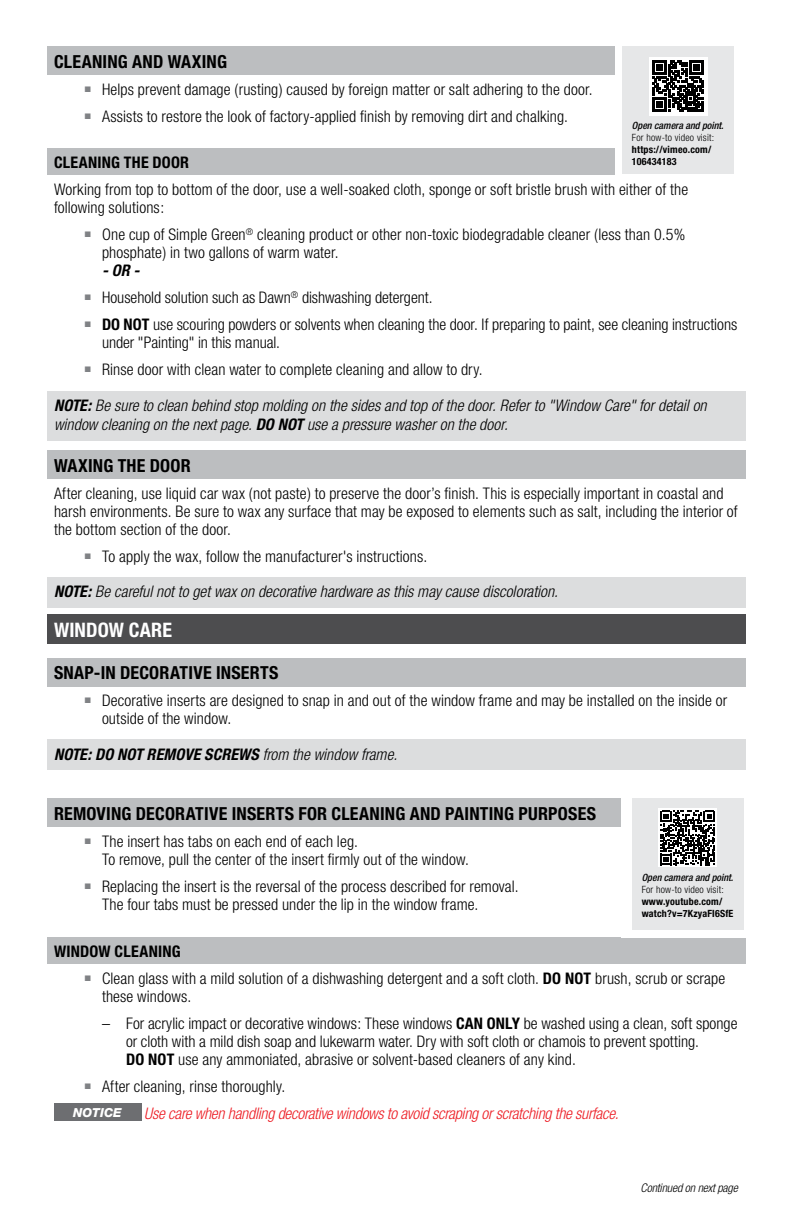
<style>
.page{position:relative;width:792px;height:1224px;background:#fff}
.page>*{position:absolute;margin:0;border:0;box-sizing:border-box;transform-origin:0 0}
.t1{font:700 condensed 20px "Helvetica Neue";letter-spacing:.005em;color:#fff}
.t2{font:700 condensed 18px "Helvetica Neue";letter-spacing:.01em;color:#000}
.t3{font:300 condensed 16px/18px "Helvetica Neue";letter-spacing:.005em;color:#000}
.t4{font:italic 300 condensed 16px/19.2px "Helvetica Neue";letter-spacing:.005em;color:#000}
.t5{font:italic 300 condensed 16px "Helvetica Neue";letter-spacing:-.015em;color:#ed1c24}
.t6{font:italic 700 condensed 16px "Helvetica Neue";letter-spacing:.01em;color:#000}
.t7{font:700 condensed 16px "Helvetica Neue";letter-spacing:.01em;color:#000}
.t8{font:italic 800 12.4px "Helvetica Neue";color:#fff}
.t9{font:italic 300 condensed 12px "Helvetica Neue";letter-spacing:-.01em;color:#000}
.t10{font:700 condensed 10px/12px "Helvetica Neue";letter-spacing:.02em;color:#000}
.t11{font:300 condensed 10px "Helvetica Neue";letter-spacing:.02em;color:#000}
.t12{font:italic 500 condensed 10px "Helvetica Neue";color:#000}
.s1{font-weight:700}
.s2{font-weight:300}
</style>
<div class="page">
<div style="left:47px;top:47px;width:698px;height:28px;background:#bcbec0"></div>
<div style="left:47px;top:149px;width:698px;height:26px;background:#bcbec0"></div>
<div style="left:47px;top:391px;width:698px;height:50px;background:#dcddde"></div>
<div style="left:47px;top:451px;width:698px;height:28px;background:#bcbec0"></div>
<div style="left:47px;top:577px;width:698px;height:31px;background:#dcddde"></div>
<div style="left:47px;top:614px;width:698px;height:30px;background:#4d4d4f"></div>
<div style="left:47px;top:658px;width:698px;height:28px;background:#bcbec0"></div>
<div style="left:47px;top:740px;width:698px;height:30px;background:#dcddde"></div>
<div style="left:47px;top:798px;width:698px;height:29px;background:#bcbec0"></div>
<div style="left:47px;top:937px;width:698px;height:27px;background:#bcbec0"></div>
<div style="left:54px;top:1104px;width:87px;height:17px;background:#6d6e71"></div>
<div style="left:621px;top:794px;width:134px;height:144px;background:#fff"></div>
<div style="left:632px;top:798px;width:111px;height:131px;background:#e6e7e8"></div>
<svg style="left:658px;top:808px;width:59px;height:59px"></svg>
<svg style="left:660px;top:811px;width:55px;height:54px;background:#616161"></svg>
<div style="left:615px;top:44px;width:133px;height:135px;background:#fff"></div>
<div style="left:623px;top:46px;width:111px;height:128px;background:#e6e7e8"></div>
<div style="left:649px;top:57px;width:59px;height:59px;background:#fff"></div>
<svg style="left:652px;top:60px;width:52px;height:52px"></svg>
<p class="t2" style="left:54px;top:51px;width:175px">CLEANING AND WAXING</p>
<p class="t3" style="left:85px;top:80px;width:509px"><sup>■</sup> Helps prevent damage (rusting) caused by foreign matter or salt adhering to the door.</p>
<p class="t3" style="left:85px;top:107px;width:485px"><sup>■</sup> Assists to restore the look of factory-applied finish by removing dirt and chalking.</p>
<p class="t7" style="left:54px;top:153px;width:137px">CLEANING THE DOOR</p>
<p class="t3" style="left:54px;top:180px;width:636px">Working from top to bottom of the door, use a well-soaked cloth, sponge or soft bristle brush with either of the following solutions:</p>
<p class="t3" style="left:102px;top:225px;width:585px;text-indent:-17px"><sup>■</sup> One cup of Simple Green<sup>®</sup> cleaning product or other non-toxic biodegradable cleaner (less than 0.5% phosphate) in two gallons of warm water.</p>
<p class="t6" style="left:102px;top:261px;width:39px">- OR -</p>
<p class="t3" style="left:85px;top:288px;width:349px"><sup>■</sup> Household solution such as Dawn<sup>®</sup> dishwashing detergent.</p>
<p class="t3" style="left:102px;top:315px;width:637px;text-indent:-17px"><sup>■</sup> <span class="s1">DO NOT</span> use scouring powders or solvents when cleaning the door. If preparing to paint, see cleaning instructions under "Painting" in this manual.</p>
<p class="t3" style="left:85px;top:360px;width:399px"><sup>■</sup> Rinse door with clean water to complete cleaning and allow to dry.</p>
<p class="t4" style="left:54px;top:395px;width:654px"><span class="s1">NOTE:</span> Be sure to clean behind stop molding on the sides and top of the door. Refer to "Window Care" for detail on window cleaning on the next page. <span class="s1">DO NOT</span> use a pressure washer on the door.</p>
<p class="t2" style="left:54px;top:454px;width:138px">WAXING THE DOOR</p>
<p class="t3" style="left:54px;top:484px;width:685px">After cleaning, use liquid car wax (not paste) to preserve the door’s finish. This is especially important in coastal and harsh environments. Be sure to wax any surface that may be exposed to elements such as salt, including the interior of the bottom section of the door.</p>
<p class="t3" style="left:85px;top:547px;width:344px"><sup>■</sup> To apply the wax, follow the manufacturer's instructions.</p>
<p class="t4" style="left:54px;top:582px;width:506px"><span class="s1">NOTE:</span> Be careful not to get wax on decorative hardware as this may cause discoloration.</p>
<p class="t1" style="left:54px;top:618px;width:120px">WINDOW CARE</p>
<p class="t2" style="left:54px;top:662px;width:226px">SNAP-IN DECORATIVE INSERTS</p>
<p class="t3" style="left:102px;top:691px;width:627px;text-indent:-17px"><sup>■</sup> Decorative inserts are designed to snap in and out of the window frame and may be installed on the inside or outside of the window.</p>
<p class="t6" style="left:54px;top:744px;width:345px">NOTE: DO NOT REMOVE SCREWS <span class="s2">from the window frame.</span></p>
<p class="t12" style="left:632px;top:120px;width:93px">Open camera and point.</p>
<p class="t11" style="left:632px;top:132px;width:84px">For how-to video visit:</p>
<p class="t10" style="left:632px;top:144px;width:81px">https://vimeo.com/<br>106434183</p>
<p class="t2" style="left:54px;top:802px;width:544px">REMOVING DECORATIVE INSERTS FOR CLEANING AND PAINTING PURPOSES</p>
<p class="t3" style="left:102px;top:832px;width:369px;text-indent:-17px"><sup>■</sup> The insert has tabs on each end of each leg.<br>To remove, pull the center of the insert firmly out of the window.</p>
<p class="t3" style="left:102px;top:877px;width:418px;text-indent:-17px"><sup>■</sup> Replacing the insert is the reversal of the process described for removal.<br>The four tabs must be pressed under the lip in the window frame.</p>
<p class="t7" style="left:54px;top:942px;width:128px">WINDOW CLEANING</p>
<p class="t3" style="left:102px;top:969px;width:625px;text-indent:-17px"><sup>■</sup> Clean glass with a mild solution of a dishwashing detergent and a soft cloth. <span class="s1">DO NOT</span> brush, scrub or scrape these windows.</p>
<p class="t3" style="left:126px;top:1014px;width:613px;text-indent:-24px">– For acrylic impact or decorative windows: These windows <span class="s1">CAN ONLY</span> be washed using a clean, soft sponge or cloth with a mild dish soap and lukewarm water. Dry with soft cloth or chamois to prevent spotting.<br><span class="s1">DO NOT</span> use any ammoniated, abrasive or solvent-based cleaners of any kind.</p>
<p class="t3" style="left:85px;top:1077px;width:202px"><sup>■</sup> After cleaning, rinse thoroughly.</p>
<p class="t8" style="left:73px;top:1105px;width:50px">NOTICE</p>
<p class="t5" style="left:144px;top:1104px;width:476px">Use care when handling decorative windows to avoid scraping or scratching the surface.</p>
<p class="t12" style="left:642px;top:872px;width:93px">Open camera and point.</p>
<p class="t11" style="left:642px;top:884px;width:84px">For how-to video visit:</p>
<p class="t10" style="left:642px;top:895px;width:93px">www.youtube.com/ watch?v=7KzyaFI6SfE</p>
<p class="t9" style="left:641px;top:1180px;width:99px">Continued on next page</p>
</div>
